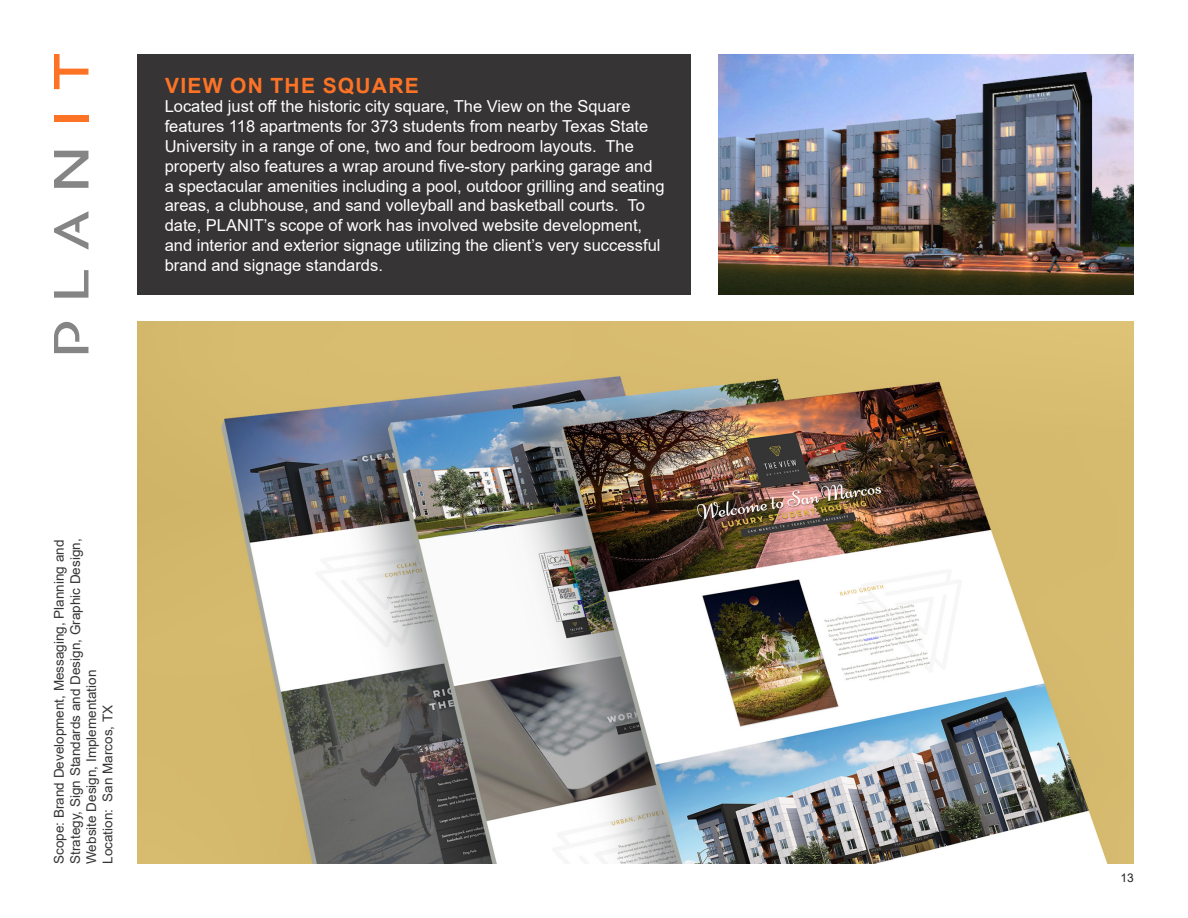
<style>
.page{position:relative;width:1188px;height:918px;background:#fff}
.page>*{position:absolute;margin:0;border:0;box-sizing:border-box;transform-origin:0 0}
.t1{font:700 21px "Arial";letter-spacing:.06em;color:#fd7326}
.t2{font:16.5px/19.8px "Arial";color:#fff}
.t3{font:13.5px/16.2px "Arial";color:#363434}
.t4{font:12px "Arial";color:#231f20}
</style>
<div class="page">
<svg style="left:54px;top:322px;width:34px;height:31px"></svg>
<svg style="left:54px;top:211px;width:34px;height:39px"></svg>
<svg style="left:54px;top:270px;width:34px;height:28px"></svg>
<svg style="left:54px;top:151px;width:34px;height:37px"></svg>
<div style="left:54px;top:115px;width:34px;height:6px;background:#fd7326"></div>
<svg style="left:54px;top:54px;width:34px;height:35px"></svg>
<img style="left:138px;top:322px;width:996px;height:542px">
<img style="left:718px;top:54px;width:416px;height:241px">
<div style="left:138px;top:54px;width:553px;height:241px;background:#363434"></div>
<p class="t1" style="left:165px;top:70px;width:255px">VIEW ON THE SQUARE</p>
<p class="t2" style="left:165px;top:97px;width:501px">Located just off the historic city square, The View on the Square features 118 apartments for 373 students from nearby Texas State University in a range of one, two and four bedroom layouts. The property also features a wrap around five-story parking garage and a spectacular amenities including a pool, outdoor grilling and seating areas, a clubhouse, and sand volleyball and basketball courts. To date, PLANIT’s scope of work has involved website development, and interior and exterior signage utilizing the client’s very successful brand and signage standards.</p>
<p class="t3" style="left:51px;top:864px;width:327px;rotate:-90deg">Scope: Brand Development, Messaging, Planning and Strategy, Sign Standards and Design, Graphic Design, Website Design, Implementation<br>Location: San Marcos, TX</p>
<p class="t4" style="left:1121px;top:870px;width:15px">13</p>
</div>
